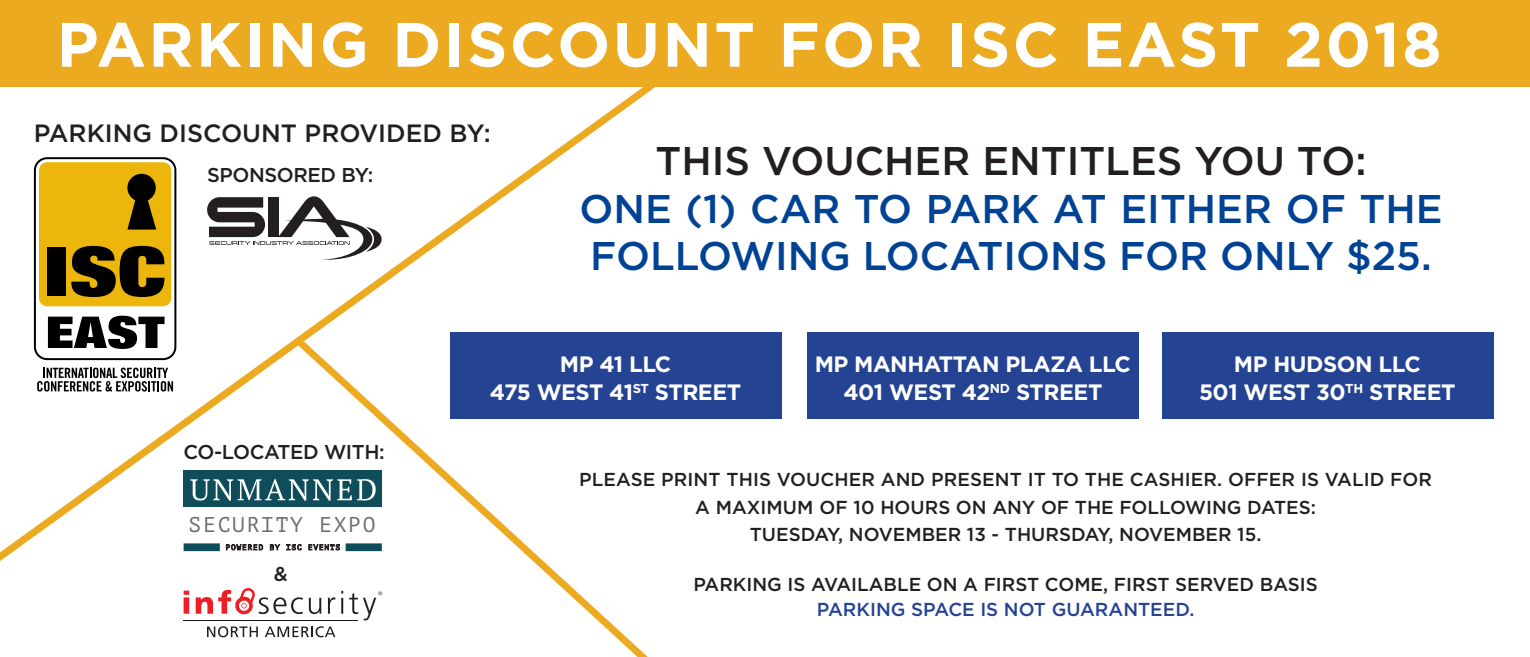
<style>
.page{position:relative;width:1530px;height:657px;background:#fff}
.page>*{position:absolute;margin:0;border:0;box-sizing:border-box;transform-origin:0 0}
.t1{font:700 62.5px "Gotham";letter-spacing:.04em;color:#fff}
.t2{font:500 40px/47.5px "Gotham";color:#004293}
.t3{font:500 40px "Gotham";color:#231f20}
.t4{font:500 25px "Gotham";color:#231f20}
.t5{font:700 22.25px "Gotham";letter-spacing:-.02em;color:#fff}
.t6{font:21.25px "PT Mono";letter-spacing:.08em;color:#6c6d70}
.t7{font:500 20px "Gotham";letter-spacing:-.02em;color:#231f20}
.t8{font:500 18.75px/27.5px "Gotham";color:#231f20;text-align:center}
.t9{font:500 18.75px "Gotham";color:#254393}
</style>
<div class="page">
<svg style="left:0;top:86px;width:706px;height:552px"></svg>
<svg style="left:296px;top:341px;width:352px;height:316px"></svg>
<div style="left:0;top:0;width:1530px;height:86px;background:#ebaa20"></div>
<div style="left:35px;top:158px;width:140px;height:201px;background:#fff;border-radius:12px"></div>
<div style="left:34px;top:157px;width:142px;height:203px;border:2px solid #000;border-radius:12px"></div>
<div style="left:39px;top:162px;width:132px;height:144px;background:#ecb60d;border-radius:8px"></div>
<div style="left:48px;top:247px;width:18px;height:49px;background:#000"></div>
<svg style="left:71px;top:246px;width:93px;height:51px"></svg>
<svg style="left:127px;top:174px;width:29px;height:56px"></svg>
<svg style="left:48px;top:316px;width:117px;height:33px"></svg>
<svg style="left:37px;top:368px;width:136px;height:24px"></svg>
<div style="left:807px;top:333px;width:332px;height:86px;background:#254393"></div>
<div style="left:450px;top:333px;width:332px;height:86px;background:#254393"></div>
<div style="left:1162px;top:333px;width:332px;height:86px;background:#254393"></div>
<svg style="left:207px;top:196px;width:175px;height:64px"></svg>
<div style="left:184px;top:470px;width:198px;height:37px;background:#104d5a"></div>
<svg style="left:190px;top:479px;width:186px;height:22px"></svg>
<svg style="left:226px;top:544px;width:37px;height:7px"></svg>
<svg style="left:270px;top:544px;width:10px;height:6px"></svg>
<svg style="left:286px;top:544px;width:15px;height:6px"></svg>
<svg style="left:309px;top:544px;width:31px;height:7px"></svg>
<div style="left:184px;top:543px;width:36px;height:8px;background:#104d5a"></div>
<div style="left:346px;top:543px;width:36px;height:8px;background:#104d5a"></div>
<hr style="left:184px;top:620px;width:174px;height:1px;background:#151518">
<div style="left:184px;top:597px;width:5px;height:17px;background:#ec1f26"></div>
<svg style="left:184px;top:591px;width:5px;height:4px"></svg>
<svg style="left:196px;top:588px;width:107px;height:27px"></svg>
<svg style="left:309px;top:598px;width:12px;height:16px"></svg>
<svg style="left:328px;top:597px;width:7px;height:17px"></svg>
<svg style="left:341px;top:591px;width:2px;height:23px"></svg>
<svg style="left:349px;top:591px;width:33px;height:29px"></svg>
<svg style="left:207px;top:626px;width:51px;height:11px"></svg>
<svg style="left:265px;top:626px;width:70px;height:11px"></svg>
<p class="t1" style="left:57px;top:3px;width:1386px">PARKING DISCOUNT FOR ISC EAST 2018</p>
<p class="t4" style="left:34px;top:117px;width:458px">PARKING DISCOUNT PROVIDED BY:</p>
<p class="t7" style="left:207px;top:162px;width:168px">SPONSORED BY:</p>
<p class="t3" style="left:656px;top:135px;width:712px">THIS VOUCHER ENTITLES YOU TO:</p>
<p class="t2" style="left:579px;top:184px;width:865px">ONE (1) CAR TO PARK AT EITHER OF THE<br>FOLLOWING LOCATIONS FOR ONLY $25.</p>
<p class="t7" style="left:184px;top:439px;width:203px">CO-LOCATED WITH:</p>
<p class="t6" style="left:189px;top:512px;width:188px">SECURITY EXPO</p>
<p class="t7" style="left:274px;top:560px;width:15px">&amp;</p>
<p class="t5" style="left:560px;top:349px;width:113px">MP 41 LLC</p>
<p class="t5" style="left:490px;top:378px;width:253px">475 WEST 41<sup>ST</sup> STREET</p>
<p class="t5" style="left:815px;top:349px;width:318px">MP MANHATTAN PLAZA LLC</p>
<p class="t5" style="left:843px;top:378px;width:261px">401 WEST 42<sup>ND</sup> STREET</p>
<p class="t5" style="left:1234px;top:349px;width:188px">MP HUDSON LLC</p>
<p class="t5" style="left:1199px;top:378px;width:258px">501 WEST 30<sup>TH</sup> STREET</p>
<p class="t8" style="left:579px;top:466px;width:854px">PLEASE PRINT THIS VOUCHER AND PRESENT IT TO THE CASHIER. OFFER IS VALID FOR<br>A MAXIMUM OF 10 HOURS ON ANY OF THE FOLLOWING DATES:<br>TUESDAY, NOVEMBER 13 - THURSDAY, NOVEMBER 15.</p>
<p class="t8" style="left:693px;top:571px;width:626px">PARKING IS AVAILABLE ON A FIRST COME, FIRST SERVED BASIS</p>
<p class="t9" style="left:817px;top:597px;width:379px">PARKING SPACE IS NOT GUARANTEED.</p>
</div>
